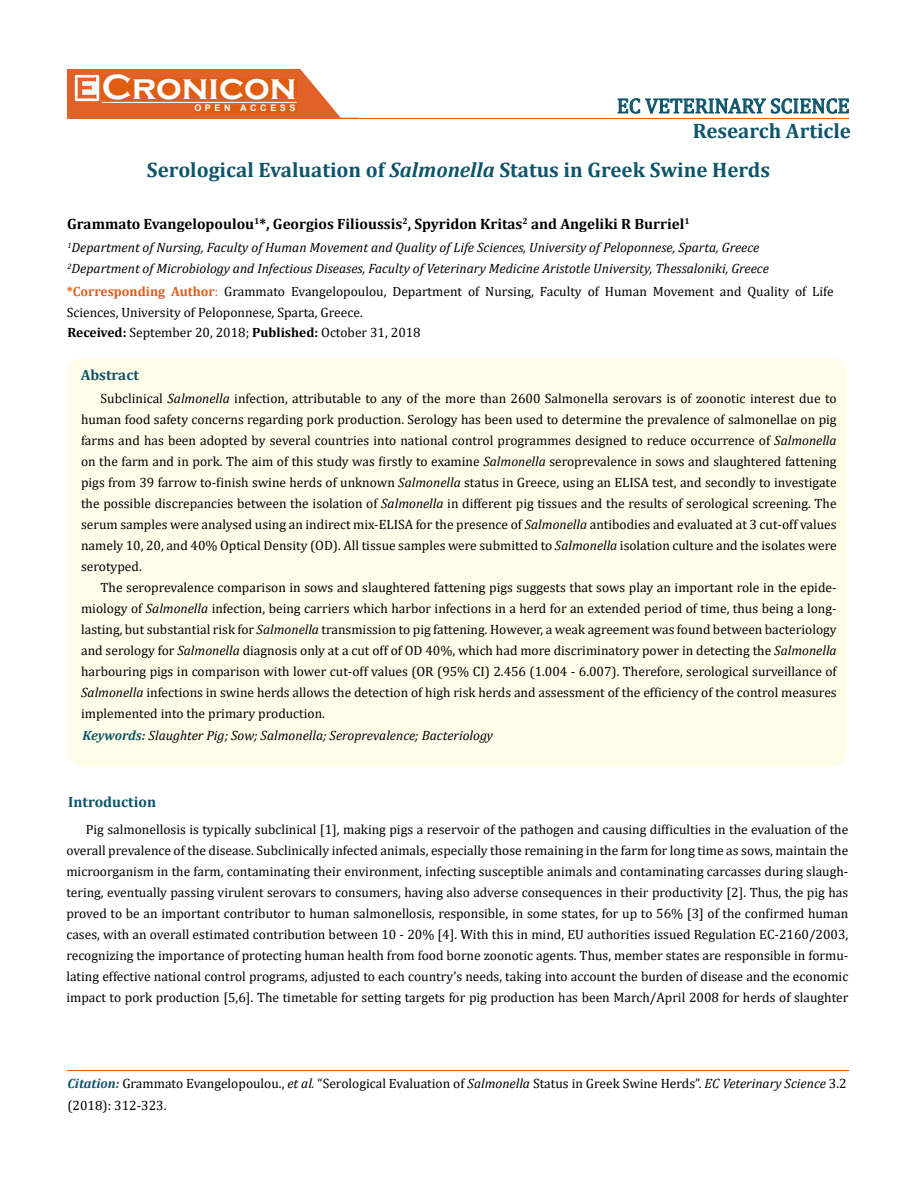
<style>
.page{position:relative;width:917px;height:1190px;background:#fff}
.page>*{position:absolute;margin:0;border:0;box-sizing:border-box;transform-origin:0 0}
.t1{font:700 36px "Copperplate Gothic";color:#fff}
.t2{font:700 21px/38.7px "Cambria";color:#0e546a}
.t3{font:21px "Cambria";color:#0e546a}
.t4{font:700 15px "Cambria";color:#000}
.t5{font:700 15px "Cambria";color:#0e546a}
.t6{font:13.5px/21px "Cambria";color:#000}
.t7{font:italic 13.5px/21px "Cambria";color:#000}
.t8{font:700 9px "Arial";letter-spacing:.4em;color:#fff}
.s1{font-style:italic}
.s2{font-weight:700;color:#e05d1a}
.s3{color:#e05d1a}
.s4{font-weight:700}
.s5{font-weight:700;font-style:italic;color:#0e546a}
</style>
<div class="page">
<div style="left:67px;top:70px;width:290px;height:49px;background:#e06228"></div>
<svg style="left:300px;top:69px;width:58px;height:49px"></svg>
<img style="left:75px;top:75px;width:24px;height:26px">
<div style="left:102px;top:79px;width:195px;height:21px;background:#df5d11"></div>
<div style="left:194px;top:105px;width:103px;height:7px;background:#df5d11"></div>
<svg style="left:617px;top:98px;width:232px;height:16px"></svg>
<hr style="left:102px;top:102px;width:194px;height:1px;background:#fff">
<hr style="left:279px;top:118px;width:569px;height:1px;background:#e05d1a">
<hr style="left:67px;top:1070px;width:782px;height:1px;background:#e05d1a">
<div style="left:67px;top:357px;width:780px;height:410px;background:#fffde9;border-radius:18px"></div>
<h1 class="t1" style="left:102px;top:68px;width:196px">Cronicon</h1>
<p class="t8" style="left:194px;top:102px;width:103px">OPEN ACCESS</p>
<h2 class="t3" style="left:617px;top:93px;width:234px">EC VETERINARY SCIENCE</h2>
<h2 class="t2" style="left:147px;top:111px;width:705px;text-indent:546px">Research Article<br>Serological Evaluation of <span class="s1">Salmonella</span> Status in Greek Swine Herds</h2>
<p class="t4" style="left:67px;top:213px;width:623px">Grammato Evangelopoulou<sup>1</sup>*, Georgios Filioussis<sup>2</sup>, Spyridon Kritas<sup>2</sup> and Angeliki R Burriel<sup>1</sup></p>
<p class="t7" style="left:67px;top:236px;width:703px"><sup>1</sup>Department of Nursing, Faculty of Human Movement and Quality of Life Sciences, University of Peloponnese, Sparta, Greece<br><sup>2</sup>Department of Microbiology and Infectious Diseases, Faculty of Veterinary Medicine Aristotle University, Thessaloniki, Greece</p>
<p class="t6" style="left:67px;top:281px;width:768px"><span class="s2">*Corresponding Author</span><span class="s3">:</span> Grammato Evangelopoulou, Department of Nursing, Faculty of Human Movement and Quality of Life<br>Sciences, University of Peloponnese, Sparta, Greece.</p>
<p class="t6" style="left:67px;top:322px;width:355px"><span class="s4">Received:</span> September 20, 2018; <span class="s4">Published:</span> October 31, 2018</p>
<p class="t5" style="left:81px;top:364px;width:60px">Abstract</p>
<p class="t6" style="left:81px;top:388px;width:757px;text-align:justify;text-indent:19px">Subclinical <span class="s1">Salmonella</span> infection, attributable to any of the more than 2600 Salmonella serovars is of zoonotic interest due to human food safety concerns regarding pork production. Serology has been used to determine the prevalence of salmonellae on pig farms and has been adopted by several countries into national control programmes designed to reduce occurrence of <span class="s1">Salmonella </span>on the farm and in pork. The aim of this study was firstly to examine <span class="s1">Salmonella</span> seroprevalence in sows and slaughtered fattening pigs from 39 farrow to-finish swine herds of unknown <span class="s1">Salmonella</span> status in Greece, using an ELISA test, and secondly to investigate the possible discrepancies between the isolation of <span class="s1">Salmonella</span> in different pig tissues and the results of serological screening. The serum samples were analysed using an indirect mix-ELISA for the presence of <span class="s1">Salmonella</span> antibodies and evaluated at 3 cut-off values namely 10, 20, and 40% Optical Density (OD). All tissue samples were submitted to <span class="s1">Salmonella</span> isolation culture and the isolates were serotyped.</p>
<p class="t6" style="left:81px;top:577px;width:757px;text-indent:19px">The seroprevalence comparison in sows and slaughtered fattening pigs suggests that sows play an important role in the epide&shy;miology of <span class="s1">Salmonella</span> infection, being carriers which harbor infections in a herd for an extended period of time, thus being a long&shy;lasting, but substantial risk for <span class="s1">Salmonella</span> transmission to pig fattening. However, a weak agreement was found between bacteriology and serology for <span class="s1">Salmonella</span> diagnosis only at a cut off of OD 40%, which had more discriminatory power in detecting the <span class="s1">Salmonella </span>harbouring pigs in comparison with lower cut-off values (OR (95% CI) 2.456 (1.004 - 6.007). Therefore, serological surveillance of <span class="s1">Salmonella</span> infections in swine herds allows the detection of high risk herds and assessment of the efficiency of the control measures implemented into the primary production.<br><span class="s5">Keywords:</span> <span class="s1">Slaughter Pig; Sow; Salmonella; Seroprevalence; Bacteriology</span></p>
<p class="t5" style="left:68px;top:791px;width:89px">Introduction</p>
<p class="t6" style="left:66px;top:819px;width:783px;text-align:justify;text-indent:19px">Pig salmonellosis is typically subclinical [1], making pigs a reservoir of the pathogen and causing difficulties in the evaluation of the overall prevalence of the disease. Subclinically infected animals, especially those remaining in the farm for long time as sows, maintain the microorganism in the farm, contaminating their environment, infecting susceptible animals and contaminating carcasses during slaugh&shy;tering, eventually passing virulent serovars to consumers, having also adverse consequences in their productivity [2]. Thus, the pig has proved to be an important contributor to human salmonellosis, responsible, in some states, for up to 56% [3] of the confirmed human cases, with an overall estimated contribution between 10 - 20% [4]. With this in mind, EU authorities issued Regulation EC-2160/2003, recognizing the importance of protecting human health from food borne zoonotic agents. Thus, member states are responsible in formu&shy;lating effective national control programs, adjusted to each country’s needs, taking into account the burden of disease and the economic impact to pork production [5,6]. The timetable for setting targets for pig production has been March/April 2008 for herds of slaughter</p>
<p class="t6" style="left:67px;top:1073px;width:780px"><span class="s5">Citation:</span> Grammato Evangelopoulou., <span class="s1">et al.</span> “Serological Evaluation of <span class="s1">Salmonella</span> Status in Greek Swine Herds”. <span class="s1">EC Veterinary Science</span> 3.2 (2018): 312-323.</p>
</div>
